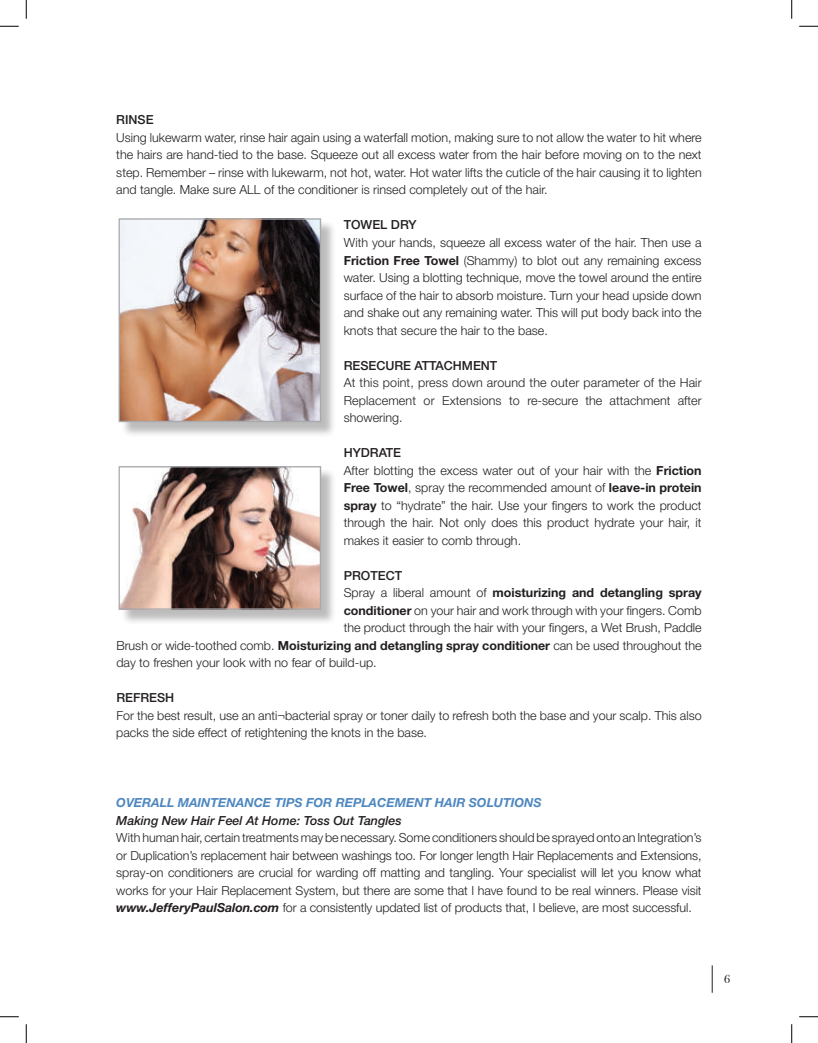
<style>
.page{position:relative;width:818px;height:1043px;background:#fff}
.page>*{position:absolute;margin:0;border:0;box-sizing:border-box;transform-origin:0 0}
.t1{font:300 12.5px/17.5px "Helvetica Neue";color:#231f20;text-align:justify}
.t2{font:700 12.5px "Helvetica Neue";color:#231f20}
.t3{font:italic 700 12.5px "Helvetica Neue";color:#4f88c0}
.t4{font:500 12.5px "Helvetica Neue";color:#231f20}
.t5{font:italic 500 12.5px "Helvetica Neue";color:#231f20}
.t6{font:12.5px "Bodoni Svty Two SCITCTT Book";color:#231f20}
.s1{font-weight:700}
.s2{font-weight:500}
.s3{font-weight:300}
.s4{font-weight:700;font-style:italic}
</style>
<div class="page">
<svg style="left:711px;top:965px;width:1px;height:27px"></svg>
<div style="left:120px;top:220px;width:216px;height:217px;background:#231f20;opacity:.3"></div>
<img style="left:118px;top:218px;width:203px;height:204px">
<div style="left:120px;top:468px;width:216px;height:157px;background:#231f20;opacity:.3"></div>
<svg style="left:118px;top:466px;width:203px;height:143px"></svg>
<svg style="left:0;top:25px;width:19px;height:2px"></svg>
<svg style="left:799px;top:25px;width:19px;height:2px"></svg>
<svg style="left:0;top:1016px;width:19px;height:1px"></svg>
<svg style="left:799px;top:1016px;width:19px;height:1px"></svg>
<svg style="left:25px;top:0;width:2px;height:19px"></svg>
<svg style="left:25px;top:1024px;width:2px;height:18px"></svg>
<svg style="left:791px;top:0;width:1px;height:19px"></svg>
<svg style="left:791px;top:1024px;width:1px;height:18px"></svg>
<p class="t4" style="left:116px;top:112px;width:39px">RINSE</p>
<p class="t1" style="left:116px;top:128px;width:587px">Using lukewarm water, rinse hair again using a waterfall motion, making sure to not allow the water to hit where the hairs are hand-tied to the base. Squeeze out all excess water from the hair before moving on to the next step. remember – rinse with lukewarm, not hot, water. hot water lifts the cuticle of the hair causing it to lighten and tangle. Make sure aLL of the conditioner is rinsed completely out of the hair.</p>
<p class="t4" style="left:343px;top:217px;width:74px">TOWEL DRY</p>
<p class="t1" style="left:343px;top:233px;width:359px">With your hands, squeeze all excess water of the hair. Then use a <span class="s1">Friction Free towel</span> (Shammy) to blot out any remaining excess water. Using a blotting technique, move the towel around the entire surface of the hair to absorb moisture. Turn your head upside down and shake out any remaining water. This will put body back into the knots that secure the hair to the base.</p>
<p class="t4" style="left:343px;top:357px;width:155px">RESECURE ATTACHMENT</p>
<p class="t1" style="left:343px;top:373px;width:359px">at this point, press down around the outer parameter of the hair replacement or extensions to re-secure the attachment after showering.</p>
<p class="t1" style="left:344px;top:443px;width:359px;text-align:left"><span class="s2">HYDRATE<br></span>after blotting the excess water out of your hair with the <span class="s1">Friction Free towel</span>, spray the recommended amount of <span class="s1">leave-in protein spray</span> to “hydrate” the hair. Use your fingers to work the product through the hair. Not only does this product hydrate your hair, it makes it easier to comb through.</p>
<p class="t4" style="left:344px;top:567px;width:60px">PROTECT</p>
<p class="t2" style="left:344px;top:585px;width:359px"><span class="s3">Spray a liberal amount of</span> moisturizing and detangling spray</p>
<p class="t1" style="left:344px;top:601px;width:359px"><span class="s1">conditioner</span> on your hair and work through with your fingers. Comb</p>
<p class="t1" style="left:344px;top:618px;width:359px">the product through the hair with your fingers, a Wet Brush, Paddle</p>
<p class="t1" style="left:116px;top:636px;width:586px">Brush or wide-toothed comb. <span class="s1">moisturizing and detangling spray conditioner</span> can be used throughout the</p>
<p class="t1" style="left:116px;top:653px;width:262px">day to freshen your look with no fear of build-up.</p>
<p class="t4" style="left:116px;top:690px;width:59px">REFRESH</p>
<p class="t1" style="left:116px;top:706px;width:587px">For the best result, use an anti¬bacterial spray or toner daily to refresh both the base and your scalp. This also packs the side effect of retightening the knots in the base.</p>
<p class="t3" style="left:116px;top:795px;width:427px">OVERALL MAINTENANCE TIPS FOR REPLACEMENT HAIR SOLUTIONS</p>
<p class="t5" style="left:116px;top:813px;width:287px">Making New Hair Feel At Home: Toss Out Tangles</p>
<p class="t1" style="left:116px;top:828px;width:587px">With human hair, certain treatments may be necessary. Some conditioners should be sprayed onto an Integration’s or Duplication’s replacement hair between washings too. For longer length hair replacements and extensions, spray-on conditioners are crucial for warding off matting and tangling. Your specialist will let you know what works for your hair replacement System, but there are some that I have found to be real winners. Please visit <span class="s4">WWW.JEFFERYPAULSALON.COM</span> for a consistently updated list of products that, I believe, are most successful.</p>
<p class="t6" style="left:724px;top:971px;width:8px">6</p>
</div>
